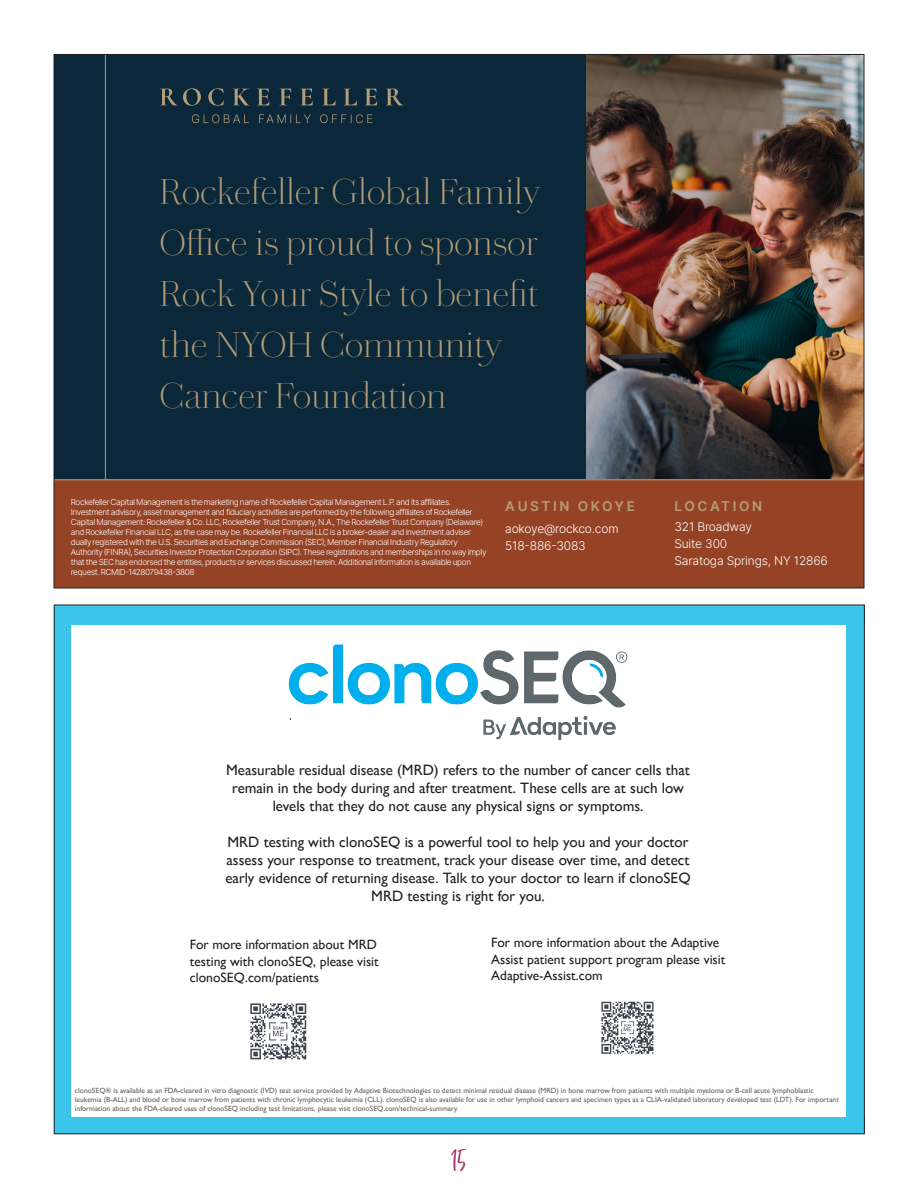
<style>
.page{position:relative;width:918px;height:1188px;background:#fff}
.page>*{position:absolute;margin:0;border:0;box-sizing:border-box;transform-origin:0 0}
.t1{font:200 36.15px/51.2px "Chiswick Headline";letter-spacing:.01em;color:#b59d77}
.t2{font:18px "Calliretta";color:#9f2a63}
.t3{font:15px/18px "Gill Sans Nova";color:#231f20;text-align:center}
.t4{font:13.5px/16.2px "Gill Sans Nova";color:#231f20}
.t5{font:600 13.5px "Inter";letter-spacing:.19em;color:#b59d77}
.t6{font:300 12px/16.8px "Inter";letter-spacing:-.015em;color:#fff}
.t7{font:300 8.25px/9.9px "Inter";letter-spacing:-.05em;color:#fff}
.t8{font:7.5px/9px "Gill Sans Nova";color:#605d5e}
</style>
<div class="page">
<div style="left:54px;top:54px;width:810px;height:534px;background:#0a2839"></div>
<img style="left:765px;top:56px;width:97px;height:423px">
<img style="left:586px;top:56px;width:179px;height:423px">
<div style="left:54px;top:480px;width:810px;height:108px;background:#964325"></div>
<hr style="left:105px;top:54px;width:1px;height:425px;background:#b59d77">
<hr style="left:54px;top:479px;width:810px;height:1px;background:#b59d77">
<svg style="left:160px;top:88px;width:244px;height:35px"></svg>
<img style="left:288px;top:644px;width:340px;height:96px">
<div style="left:54px;top:605px;width:810px;height:19px;background:#3cc5eb"></div>
<div style="left:54px;top:1117px;width:810px;height:17px;background:#3cc5eb"></div>
<div style="left:54px;top:605px;width:17px;height:529px;background:#3cc5eb"></div>
<div style="left:847px;top:605px;width:17px;height:529px;background:#3cc5eb"></div>
<svg style="left:250px;top:1003px;width:56px;height:56px"></svg>
<svg style="left:601px;top:1002px;width:53px;height:52px"></svg>
<p class="t1" style="left:160px;top:165px;width:381px">Rockefeller Global Family<br>Office is proud to sponsor<br>Rock Your Style to benefit the NYOH Community<br>Cancer Foundation</p>
<p class="t7" style="left:71px;top:497px;width:417px">Rockefeller Capital Management is the marketing name of Rockefeller Capital Management L.P. and its affiliates.<br>Investment advisory, asset management and fiduciary activities are performed by the following affiliates of Rockefeller Capital Management: Rockefeller &amp; Co. LLC, Rockefeller Trust Company, N.A., The Rockefeller Trust Company (Delaware) and Rockefeller Financial LLC, as the case may be. Rockefeller Financial LLC is a broker-dealer and investment adviser dually registered with the U.S. Securities and Exchange Commission (SEC); Member Financial Industry Regulatory Authority (FINRA), Securities Investor Protection Corporation (SIPC). These registrations and memberships in no way imply that the SEC has endorsed the entities, products or services discussed herein. Additional information is available upon request. RCMID-1428079438-3808</p>
<p class="t5" style="left:505px;top:497px;width:131px">AUSTIN OKOYE</p>
<p class="t5" style="left:675px;top:497px;width:89px">LOCATION</p>
<p class="t6" style="left:505px;top:520px;width:115px">aokoye@rockco.com<br>518-886-3083</p>
<p class="t6" style="left:674px;top:518px;width:155px">321 Broadway<br>Suite 300<br>Saratoga Springs, NY 12866</p>
<p class="t3" style="left:226px;top:761px;width:465px">Measurable residual disease (MRD) refers to the number of cancer cells that remain in the body during and after treatment. These cells are at such low levels that they do not cause any physical signs or symptoms.</p>
<p class="t3" style="left:225px;top:833px;width:467px">MRD testing with clonoSEQ is a powerful tool to help you and your doctor assess your response to treatment, track your disease over time, and detect early evidence of returning disease. Talk to your doctor to learn if clonoSEQ MRD testing is right for you.</p>
<p class="t4" style="left:190px;top:937px;width:190px">For more information about MRD testing with clonoSEQ, please visit clonoSEQ.com/patients</p>
<p class="t4" style="left:491px;top:935px;width:236px">For more information about the Adaptive<br>Assist patient support program please visit<br>Adaptive-Assist.com</p>
<p class="t8" style="left:75px;top:1086px;width:765px">clonoSEQ® is available as an FDA-cleared in vitro diagnostic (IVD) test service provided by Adaptive Biotechnologies to detect minimal residual disease (MRD) in bone marrow from patients with multiple myeloma or B-cell acute lymphoblastic leukemia (B-ALL) and blood or bone marrow from patients with chronic lymphocytic leukemia (CLL). clonoSEQ is also available for use in other lymphoid cancers and specimen types as a CLIA-validated laboratory developed test (LDT). For important information about the FDA-cleared uses of clonoSEQ including test limitations, please visit clonoSEQ.com/technical-summary.</p>
<h2 class="t2" style="left:451px;top:1154px;width:17px">15</h2>
</div>
